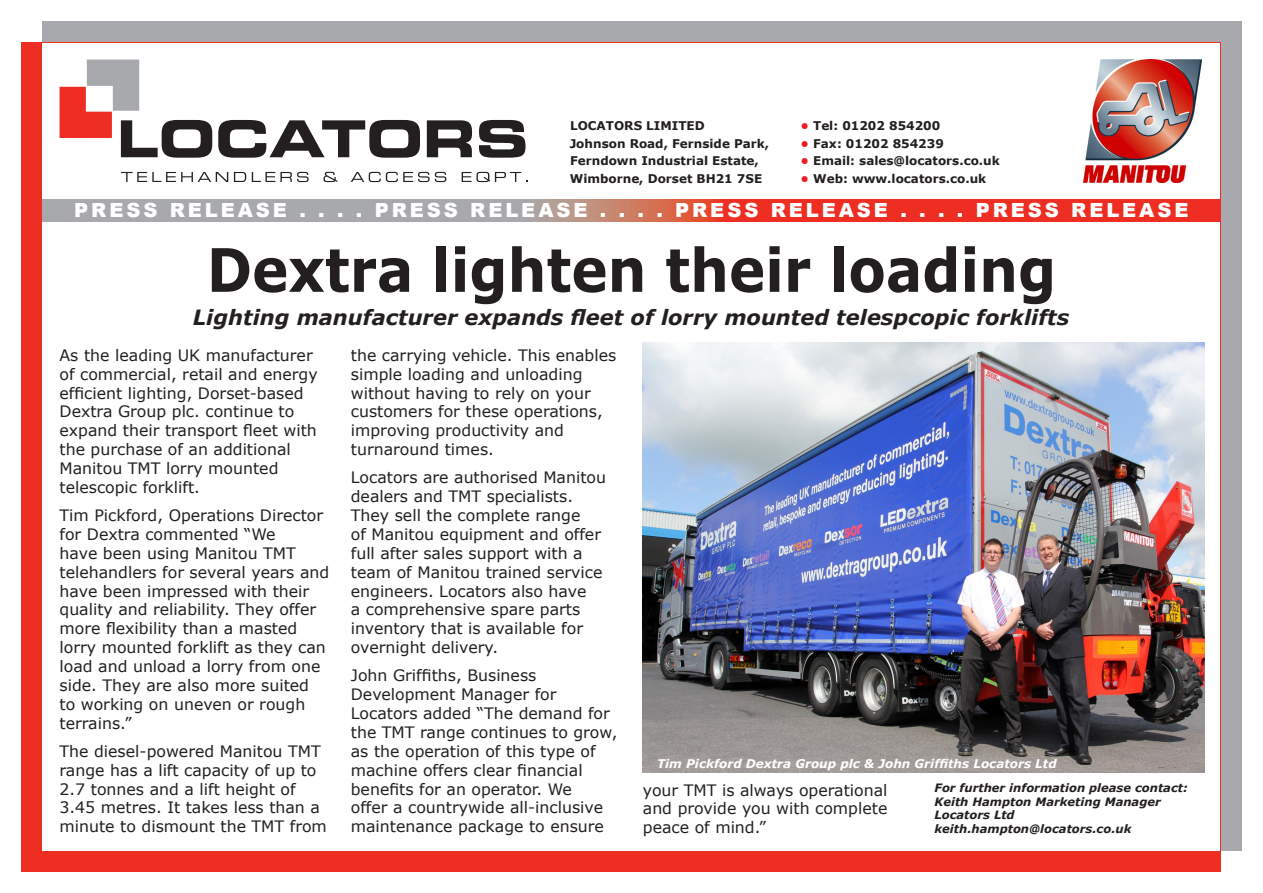
<style>
.page{position:relative;width:1263px;height:893px;background:#fff}
.page>*{position:absolute;margin:0;border:0;box-sizing:border-box;transform-origin:0 0}
.t1{font:700 60px "Verdana";color:#231f20;scale:.91 1}
.t2{font:italic 700 21px "Verdana";color:#231f20}
.t3{font:900 19.5px "Arial";letter-spacing:.15em;color:#fff}
.t4{font:15.75px/18.9px "Verdana";color:#231f20}
.t5{font:700 12px "Verdana";color:#231f20}
.t6{font:italic 700 12px "Verdana";color:#fff}
.t7{font:italic 700 11.55px/13.5px "Verdana";color:#231f20}
.s1{color:#ee1d23}
</style>
<div class="page">
<div style="left:43px;top:21px;width:1199px;height:829px;background:#a8a9ad"></div>
<div style="left:21px;top:43px;width:1199px;height:829px;background:#ee2e22"></div>
<div style="left:43px;top:43px;width:1177px;height:807px;background:#fff"></div>
<svg style="left:43px;top:200px;width:1177px;height:21px"></svg>
<svg style="left:218px;top:120px;width:202px;height:38px"></svg>
<svg style="left:427px;top:120px;width:45px;height:37px"></svg>
<svg style="left:479px;top:120px;width:46px;height:38px"></svg>
<svg style="left:60px;top:60px;width:152px;height:98px"></svg>
<svg style="left:121px;top:172px;width:107px;height:10px"></svg>
<svg style="left:234px;top:172px;width:12px;height:10px"></svg>
<svg style="left:252px;top:172px;width:57px;height:10px"></svg>
<svg style="left:323px;top:172px;width:15px;height:10px"></svg>
<svg style="left:351px;top:172px;width:95px;height:10px"></svg>
<svg style="left:462px;top:172px;width:65px;height:10px"></svg>
<img style="left:1083px;top:60px;width:118px;height:123px">
<img style="left:643px;top:343px;width:561px;height:430px">
<p class="t5" style="left:570px;top:117px;width:136px">LOCATORS LIMITED</p>
<p class="t5" style="left:570px;top:135px;width:201px">Johnson Road, Fernside Park,</p>
<p class="t5" style="left:570px;top:152px;width:190px">Ferndown Industrial Estate,</p>
<p class="t5" style="left:570px;top:170px;width:194px">Wimborne, Dorset BH21 7SE</p>
<p class="t5" style="left:800px;top:117px;width:141px"><span class="s1">•</span> Tel: 01202 854200</p>
<p class="t5" style="left:800px;top:135px;width:145px"><span class="s1">•</span> Fax: 01202 854239</p>
<p class="t5" style="left:800px;top:152px;width:201px"><span class="s1">•</span> Email: sales@locators.co.uk</p>
<p class="t5" style="left:800px;top:170px;width:187px"><span class="s1">•</span> Web: www.locators.co.uk</p>
<p class="t3" style="left:74px;top:196px;width:1116px">PRESS RELEASE . . . . PRESS RELEASE . . . . PRESS RELEASE . . . . PRESS RELEASE</p>
<p class="t1" style="left:207px;top:227px;width:935px">Dextra lighten their loading</p>
<p class="t2" style="left:193px;top:303px;width:878px">Lighting manufacturer expands fleet of lorry mounted telespcopic forklifts</p>
<p class="t4" style="left:60px;top:345px;width:260px">As the leading UK manufacturer of commercial, retail and energy efficient lighting, Dorset-based<br>Dextra Group plc. continue to expand their transport fleet with the purchase of an additional<br>Manitou TMT lorry mounted telescopic forklift.</p>
<p class="t4" style="left:60px;top:506px;width:271px">Tim Pickford, Operations Director for Dextra commented “We<br>have been using Manitou TMT telehandlers for several years and have been impressed with their quality and reliability. They offer more flexibility than a masted lorry mounted forklift as they can load and unload a lorry from one side. They are also more suited<br>to working on uneven or rough terrains.”</p>
<p class="t4" style="left:60px;top:741px;width:269px">The diesel-powered Manitou TMT range has a lift capacity of up to<br>2.7 tonnes and a lift height of<br>3.45 metres. It takes less than a minute to dismount the TMT from</p>
<p class="t4" style="left:351px;top:345px;width:267px">the carrying vehicle. This enables simple loading and unloading without having to rely on your customers for these operations, improving productivity and turnaround times.</p>
<p class="t4" style="left:351px;top:468px;width:257px">Locators are authorised Manitou dealers and TMT specialists.<br>They sell the complete range<br>of Manitou equipment and offer full after sales support with a team of Manitou trained service engineers. Locators also have<br>a comprehensive spare parts inventory that is available for overnight delivery.</p>
<p class="t4" style="left:351px;top:666px;width:268px">John Griffiths, Business<br>Development Manager for<br>Locators added “The demand for the TMT range continues to grow, as the operation of this type of machine offers clear financial benefits for an operator. We<br>offer a countrywide all-inclusive maintenance package to ensure</p>
<p class="t6" style="left:657px;top:755px;width:401px">Tim Pickford Dextra Group plc &amp; John Griffiths Locators Ltd</p>
<p class="t4" style="left:643px;top:780px;width:246px;text-align:justify">your TMT is always operational and provide you with complete peace of mind.”</p>
<p class="t7" style="left:934px;top:781px;width:255px">For further information please contact:</p>
<p class="t7" style="left:934px;top:794px;width:228px">Keith Hampton Marketing Manager<br>Locators Ltd</p>
<p class="t7" style="left:934px;top:821px;width:198px">keith.hampton@locators.co.uk</p>
</div>
